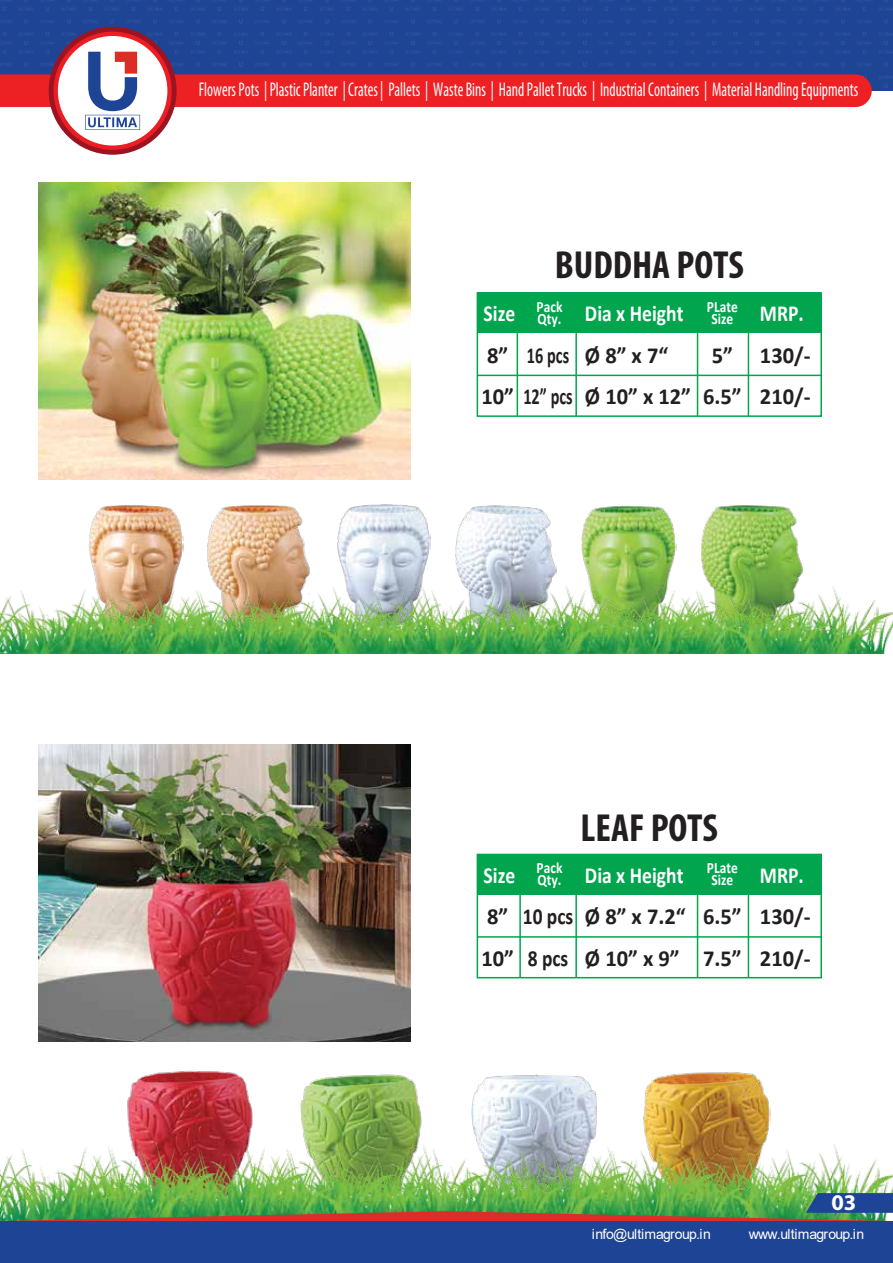
<style>
.page{position:relative;width:893px;height:1263px;background:#fff}
.page>*{position:absolute;margin:0;border:0;box-sizing:border-box;transform-origin:0 0}
.t1{font:700 condensed 39.3px "Myriad Pro";color:#231f20}
.t2{font:700 22.95px/41.1px "Calibri";color:#231f20}
.t3{font:700 22.95px "Calibri";color:#fff;scale:.85 1}
.t4{font:700 22.95px/41.1px "Calibri";color:#231f20;scale:.85 1}
.t5{font:700 22.95px "Calibri";color:#231f20;scale:.71 1}
.t6{font:700 22.5px "Myriad Pro";color:#fff}
.t7{font:condensed 19.95px "Myriad Pro";color:#fff;scale:.79 1}
.t8{font:700 15.75px/12px "Calibri";color:#fff;scale:.85 1}
.t9{font:14.1px "Arial";letter-spacing:-.025em;color:#fff}
.t10{font:14.1px "Arial";letter-spacing:-.055em;color:#fff}
</style>
<div class="page">
<div style="left:0;top:0;width:893px;height:91px;background:#1e4495"></div>
<img style="left:39px;top:182px;width:371px;height:297px">
<img style="left:39px;top:744px;width:371px;height:297px">
<svg style="left:49px;top:27px;width:128px;height:128px"></svg>
<svg style="left:54px;top:32px;width:118px;height:118px"></svg>
<div style="left:58px;top:36px;width:109px;height:109px;background:#fff;border-radius:50%"></div>
<svg style="left:0;top:52px;width:872px;height:78px"></svg>
<img style="left:644px;top:1072px;width:125px;height:34px">
<img style="left:472px;top:1074px;width:125px;height:32px">
<img style="left:300px;top:1074px;width:120px;height:32px">
<img style="left:127px;top:1071px;width:125px;height:35px">
<img style="left:0;top:1106px;width:893px;height:87px">
<div style="left:0;top:1221px;width:893px;height:42px;background:#1e4495"></div>
<svg style="left:0;top:1193px;width:893px;height:28px;background:#678f49"></svg>
<div style="left:477px;top:292px;width:345px;height:125px;background:#fff;border:2px solid #00a54e"></div>
<hr style="left:517px;top:293px;width:1px;height:123px;background:#00a54e">
<hr style="left:575px;top:293px;width:2px;height:123px;background:#00a54e">
<hr style="left:697px;top:293px;width:1px;height:123px;background:#00a54e">
<hr style="left:748px;top:293px;width:1px;height:123px;background:#00a54e">
<hr style="left:477px;top:375px;width:344px;height:1px;background:#00a54e">
<div style="left:477px;top:293px;width:344px;height:40px;background:#00a54e"></div>
<div style="left:477px;top:854px;width:345px;height:124px;background:#fff;border:2px solid #00a54e"></div>
<hr style="left:519px;top:854px;width:2px;height:124px;background:#00a54e">
<hr style="left:575px;top:854px;width:2px;height:124px;background:#00a54e">
<hr style="left:697px;top:854px;width:1px;height:124px;background:#00a54e">
<hr style="left:748px;top:854px;width:1px;height:124px;background:#00a54e">
<hr style="left:477px;top:936px;width:344px;height:2px;background:#00a54e">
<div style="left:477px;top:854px;width:344px;height:40px;background:#00a54e"></div>
<img style="left:582px;top:505px;width:94px;height:50px">
<img style="left:701px;top:505px;width:98px;height:50px">
<img style="left:89px;top:505px;width:95px;height:50px">
<img style="left:207px;top:505px;width:98px;height:50px">
<img style="left:455px;top:505px;width:97px;height:50px">
<img style="left:337px;top:504px;width:94px;height:51px">
<img style="left:0;top:555px;width:893px;height:98px">
<p class="t7" style="left:199px;top:77px;width:836px">Flowers Pots | Plastic Planter | Crates | Pallets | Waste Bins | Hand Pallet Trucks | Industrial Containers | Material Handling Equipments</p>
<h1 class="t1" style="left:555px;top:241px;width:190px">BUDDHA POTS</h1>
<p class="t3" style="left:484px;top:297px;width:94px">Size <sup>Pack</sup></p>
<p class="t8" style="left:538px;top:312px;width:30px">Qty.</p>
<p class="t8" style="left:707px;top:300px;width:38px">PLate<br>Size</p>
<p class="t2" style="left:585px;top:334px;width:108px">Ø 8” x 7“<br>Ø 10” x 12”</p>
<p class="t3" style="left:585px;top:297px;width:117px">Dia x Height</p>
<p class="t3" style="left:760px;top:297px;width:53px">MRP.</p>
<p class="t2" style="left:481px;top:334px;width:93px">8”<br>10” 12” pcs</p>
<p class="t2" style="left:760px;top:334px;width:52px">130/-<br>210/-</p>
<p class="t5" style="left:527px;top:339px;width:61px">16 pcs</p>
<p class="t2" style="left:703px;top:334px;width:40px;text-align:center">5”<br>6.5”</p>
<h1 class="t1" style="left:581px;top:803px;width:139px">LEAF POTS</h1>
<p class="t3" style="left:484px;top:859px;width:94px">Size <sup>Pack</sup></p>
<p class="t8" style="left:538px;top:874px;width:30px">Qty.</p>
<p class="t8" style="left:707px;top:862px;width:38px">PLate<br>Size</p>
<p class="t2" style="left:585px;top:896px;width:102px">Ø 8” x 7.2“<br>Ø 10” x 9”</p>
<p class="t3" style="left:585px;top:859px;width:117px">Dia x Height</p>
<p class="t3" style="left:760px;top:859px;width:53px">MRP.</p>
<p class="t2" style="left:481px;top:896px;width:34px">8”<br>10”</p>
<p class="t2" style="left:760px;top:896px;width:52px">130/-<br>210/-</p>
<p class="t4" style="left:523px;top:896px;width:61px">10 pcs<br>8 pcs</p>
<p class="t2" style="left:703px;top:896px;width:40px">6.5”<br>7.5”</p>
<p class="t6" style="left:831px;top:1188px;width:26px">03</p>
<p class="t9" style="left:592px;top:1224px;width:120px">info@ultimagroup.in</p>
<p class="t10" style="left:749px;top:1224px;width:117px">www.ultimagroup.in</p>
</div>
